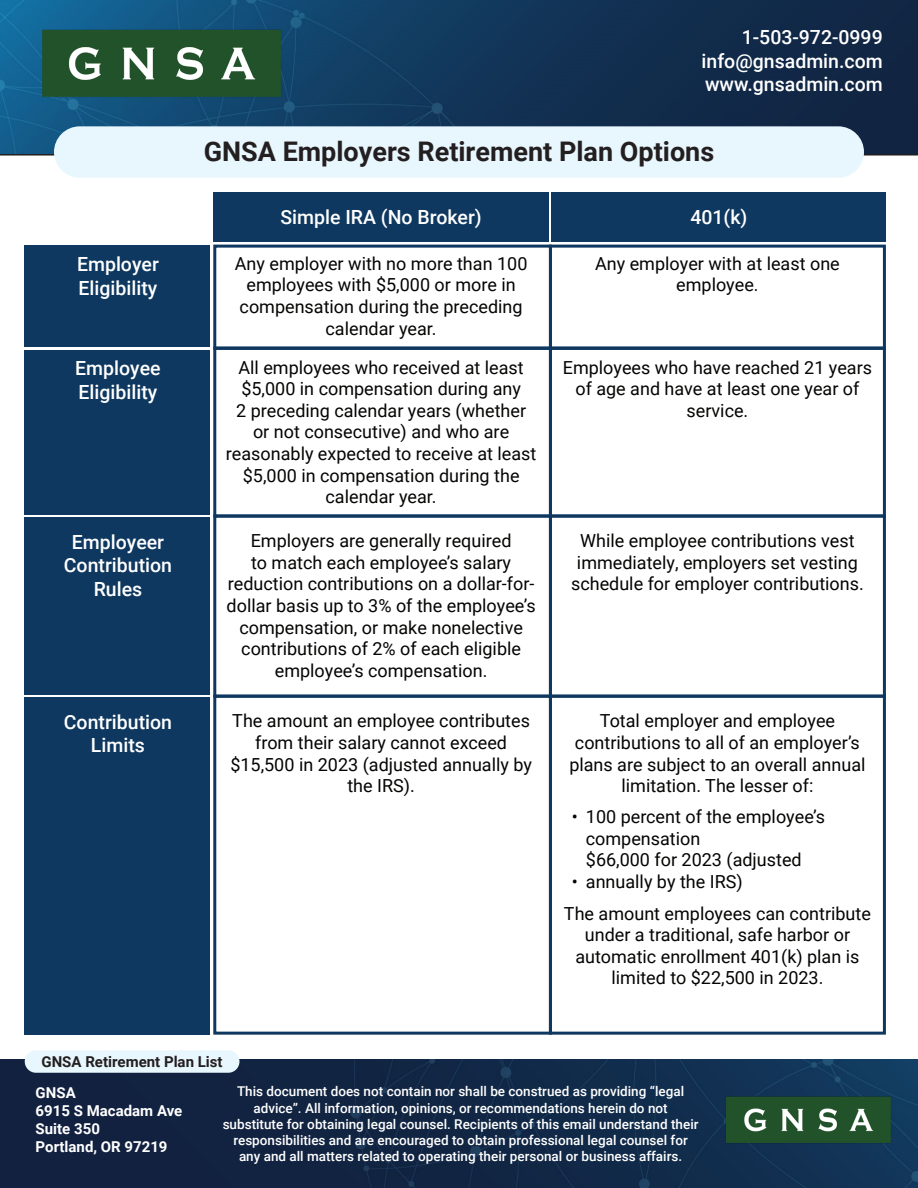
<style>
.page{position:relative;width:918px;height:1188px;background:#fff}
.page>*{position:absolute;margin:0;border:0;box-sizing:border-box;transform-origin:0 0}
.t1{font:700 27px "Roboto";color:#231f20}
.t2{font:500 19.5px/23.4px "Roboto";color:#fff}
.t3{font:18px/21.6px "Roboto";color:#040503;text-align:center}
.t4{font:700 15px "Roboto";color:#fff}
.t5{font:700 15px "Roboto";color:#231f20}
.t6{font:500 13.5px/16.2px "Roboto";color:#fff;text-align:center}
</style>
<div class="page">
<div style="left:25px;top:245px;width:185px;height:101px;background:#0e385f"></div>
<div style="left:25px;top:350px;width:185px;height:165px;background:#0e385f"></div>
<div style="left:25px;top:517px;width:185px;height:178px;background:#0e385f"></div>
<div style="left:25px;top:697px;width:185px;height:338px;background:#0e385f"></div>
<div style="left:213px;top:245px;width:339px;height:105px;border:3px solid #0e385f"></div>
<div style="left:213px;top:515px;width:339px;height:183px;border:3px solid #0e385f"></div>
<div style="left:213px;top:695px;width:339px;height:340px;border:3px solid #0e385f"></div>
<div style="left:213px;top:346px;width:339px;height:172px;border:3px solid #0e385f"></div>
<div style="left:549px;top:245px;width:337px;height:105px;border:3px solid #0e385f"></div>
<div style="left:549px;top:515px;width:337px;height:183px;border:3px solid #0e385f"></div>
<div style="left:549px;top:695px;width:337px;height:340px;border:3px solid #0e385f"></div>
<div style="left:549px;top:346px;width:337px;height:172px;border:3px solid #0e385f"></div>
<div style="left:213px;top:192px;width:336px;height:50px;background:#0e385f"></div>
<div style="left:552px;top:192px;width:334px;height:50px;background:#0e385f"></div>
<svg style="left:0;top:0;width:918px;height:156px;background:#12375b"></svg>
<img style="left:0;top:1060px;width:918px;height:128px">
<div style="left:54px;top:126px;width:810px;height:52px;background:#e8f6fd;border-radius:26px"></div>
<div style="left:25px;top:1050px;width:214px;height:23px;background:#e8f6fd;border-radius:11px"></div>
<img style="left:28px;top:19px;width:269px;height:84px">
<img style="left:716px;top:1089px;width:185px;height:58px">
<p class="t2" style="left:742px;top:25px;width:143px">1-503-972-0999</p>
<p class="t2" style="left:702px;top:48px;width:183px">info@gnsadmin.com</p>
<p class="t2" style="left:705px;top:72px;width:179px">www.gnsadmin.com</p>
<p class="t1" style="left:204px;top:132px;width:512px">GNSA Employers Retirement Plan Options</p>
<p class="t2" style="left:280px;top:205px;width:203px">Simple IRA (No Broker)</p>
<p class="t2" style="left:690px;top:205px;width:59px">401(k)</p>
<p class="t2" style="left:77px;top:252px;width:83px">Employer<br>Eligibility</p>
<p class="t3" style="left:235px;top:252px;width:294px">Any employer with no more than 100 employees with $5,000 or more in compensation during the preceding calendar year.</p>
<p class="t2" style="left:75px;top:356px;width:87px">Employee<br>Eligibility</p>
<p class="t3" style="left:226px;top:356px;width:312px">All employees who received at least $5,000 in compensation during any<br>2 preceding calendar years (whether or not consecutive) and who are reasonably expected to receive at least $5,000 in compensation during the calendar year.</p>
<p class="t2" style="left:64px;top:529px;width:110px;text-align:center">Employeer<br>Contribution<br>Rules</p>
<p class="t3" style="left:227px;top:529px;width:311px">Employers are generally required<br>to match each employee’s salary reduction contributions on a dollar-for&shy;dollar basis up to 3% of the employee’s compensation, or make nonelective contributions of 2% of each eligible employee’s compensation.</p>
<p class="t2" style="left:64px;top:710px;width:110px;text-align:center">Contribution<br>Limits</p>
<p class="t3" style="left:230px;top:709px;width:303px">The amount an employee contributes from their salary cannot exceed $15,500 in 2023 (adjusted annually by the IRS).</p>
<p class="t5" style="left:42px;top:1051px;width:183px">GNSA Retirement Plan List</p>
<p class="t3" style="left:595px;top:252px;width:246px">Any employer with at least one employee.</p>
<p class="t3" style="left:563px;top:356px;width:311px">Employees who have reached 21 years of age and have at least one year of service.</p>
<p class="t3" style="left:571px;top:529px;width:294px">While employee contributions vest immediately, employers set vesting schedule for employer contributions.</p>
<p class="t3" style="left:569px;top:709px;width:298px">Total employer and employee contributions to all of an employer’s plans are subject to an overall annual limitation. The lesser of:</p>
<p class="t3" style="left:572px;top:805px;width:255px">• 100 percent of the employee’s</p>
<p class="t3" style="left:586px;top:827px;width:116px">compensation</p>
<p class="t3" style="left:586px;top:848px;width:217px">$66,000 for 2023 (adjusted</p>
<p class="t3" style="left:572px;top:870px;width:172px">• annually by the IRS)</p>
<p class="t3" style="left:564px;top:902px;width:309px">The amount employees can contribute under a traditional, safe harbor or automatic enrollment 401(k) plan is limited to $22,500 in 2023.</p>
<p class="t4" style="left:36px;top:1082px;width:42px">GNSA</p>
<p class="t4" style="left:36px;top:1100px;width:148px">6915 S Macadam Ave</p>
<p class="t4" style="left:36px;top:1118px;width:66px">Suite 350</p>
<p class="t4" style="left:36px;top:1136px;width:133px">Portland, OR 97219</p>
<p class="t6" style="left:223px;top:1083px;width:477px">This document does not contain nor shall be construed as providing “legal advice”. All information, opinions, or recommendations herein do not substitute for obtaining legal counsel. Recipients of this email understand their responsibilities and are encouraged to obtain professional legal counsel for any and all matters related to operating their personal or business affairs.</p>
</div>
